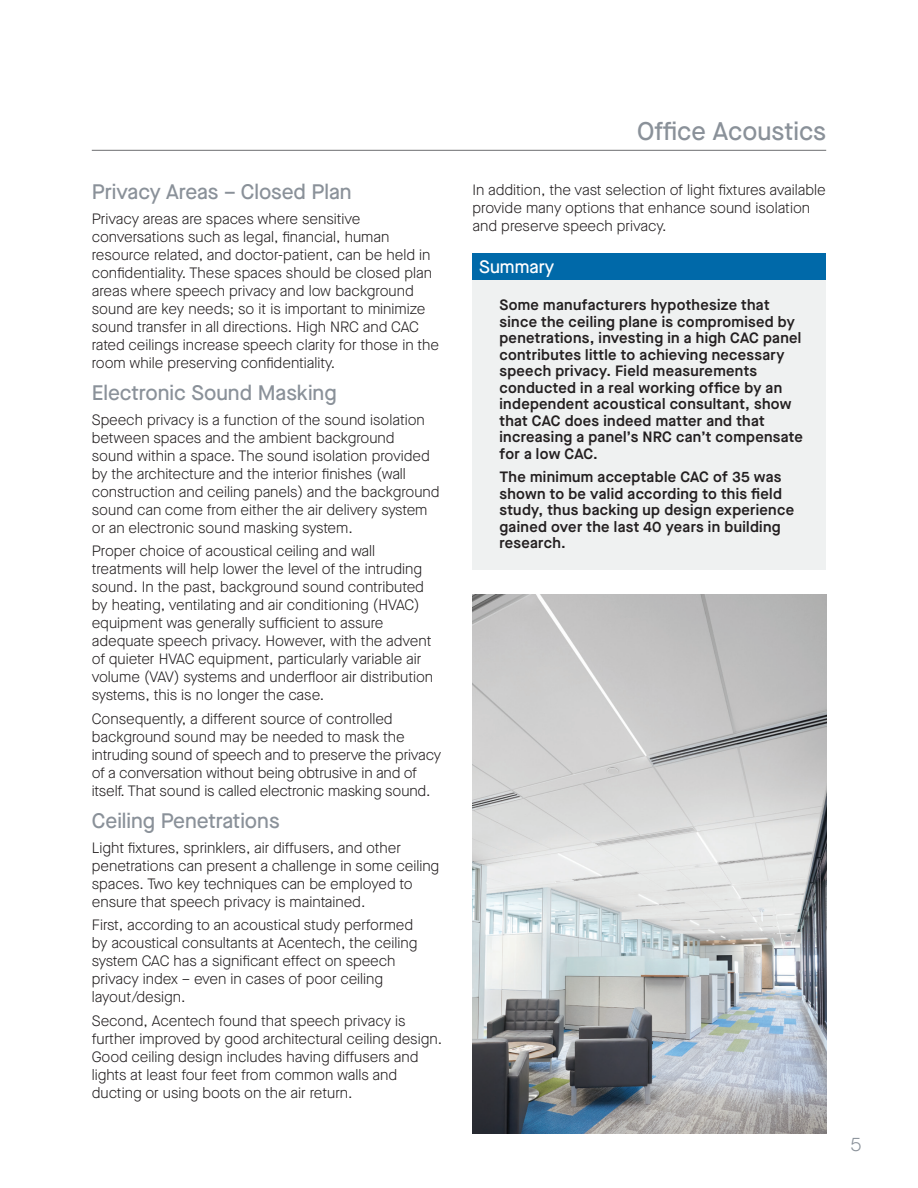
<style>
.page{position:relative;width:918px;height:1188px;background:#fff}
.page>*{position:absolute;margin:0;border:0;box-sizing:border-box;transform-origin:0 0}
.t1{font:500 25.5px "Maison Neue";color:#8a9199}
._2016_Header{font:500 21px "Maison Neue";color:#8a9199}
.t2{font:300 19.5px "Maison Neue";color:#8a9199}
._2016_Header-2{font:500 18px "Maison Neue";color:#fff}
.Body_Text{font:300 15px/18px "Maison Neue";color:#231f20}
.Body_Text-2{font:600 15px/16.5px "Maison Neue";letter-spacing:.02em;color:#231f20}
</style>
<div class="page">
<hr style="left:92px;top:150px;width:734px;height:1px;background:#6c6d70">
<div style="left:472px;top:279px;width:354px;height:291px;background:#eff1f1"></div>
<div style="left:472px;top:253px;width:354px;height:27px;background:#0069a9"></div>
<img style="left:472px;top:594px;width:354px;height:540px">
<p class="_2016_Header" style="left:92px;top:178px;width:261px">Privacy Areas – Closed Plan</p>
<p class="Body_Text" style="left:92px;top:210px;width:349px">Privacy areas are spaces where sensitive conversations such as legal, financial, human resource related, and doctor-patient, can be held in confidentiality. These spaces should be closed plan areas where speech privacy and low background sound are key needs; so it is important to minimize sound transfer in all directions. High NRC and CAC rated ceilings increase speech clarity for those in the room while preserving confidentiality.</p>
<p class="_2016_Header" style="left:92px;top:379px;width:246px">Electronic Sound Masking</p>
<p class="Body_Text" style="left:92px;top:411px;width:349px">Speech privacy is a function of the sound isolation between spaces and the ambient background sound within a space. The sound isolation provided by the architecture and the interior finishes (wall construction and ceiling panels) and the background sound can come from either the air delivery system or an electronic sound masking system.</p>
<p class="Body_Text" style="left:92px;top:542px;width:343px">Proper choice of acoustical ceiling and wall treatments will help lower the level of the intruding sound. In the past, background sound contributed by heating, ventilating and air conditioning (HVAC) equipment was generally sufficient to assure adequate speech privacy. However, with the advent of quieter HVAC equipment, particularly variable air volume (VAV) systems and underfloor air distribution systems, this is no longer the case.</p>
<p class="Body_Text" style="left:92px;top:710px;width:351px">Consequently, a different source of controlled background sound may be needed to mask the intruding sound of speech and to preserve the privacy of a conversation without being obtrusive in and of itself. That sound is called electronic masking sound.</p>
<p class="_2016_Header" style="left:92px;top:806px;width:189px">Ceiling Penetrations</p>
<p class="Body_Text" style="left:92px;top:838px;width:349px">Light fixtures, sprinklers, air diffusers, and other penetrations can present a challenge in some ceiling spaces. Two key techniques can be employed to ensure that speech privacy is maintained.</p>
<p class="Body_Text" style="left:92px;top:916px;width:327px">First, according to an acoustical study performed by acoustical consultants at Acentech, the ceiling system CAC has a significant effect on speech privacy index – even in cases of poor ceiling layout/design.</p>
<p class="Body_Text" style="left:92px;top:1011px;width:352px">Second, Acentech found that speech privacy is further improved by good architectural ceiling design.<br>Good ceiling design includes having diffusers and lights at least four feet from common walls and ducting or using boots on the air return.</p>
<p class="t1" style="left:637px;top:113px;width:191px">Office Acoustics</p>
<p class="Body_Text" style="left:472px;top:181px;width:355px">In addition, the vast selection of light fixtures available provide many options that enhance sound isolation and preserve speech privacy.</p>
<p class="_2016_Header-2" style="left:479px;top:255px;width:77px">Summary</p>
<p class="Body_Text-2" style="left:500px;top:296px;width:305px">Some manufacturers hypothesize that since the ceiling plane is compromised by penetrations, investing in a high CAC panel contributes little to achieving necessary speech privacy. Field measurements conducted in a real working office by an independent acoustical consultant, show that CAC does indeed matter and that increasing a panel’s NRC can’t compensate for a low CAC.</p>
<p class="Body_Text-2" style="left:500px;top:468px;width:296px">The minimum acceptable CAC of 35 was shown to be valid according to this field study, thus backing up design experience gained over the last 40 years in building research.</p>
<p class="t2" style="left:850px;top:1131px;width:12px">5</p>
</div>
